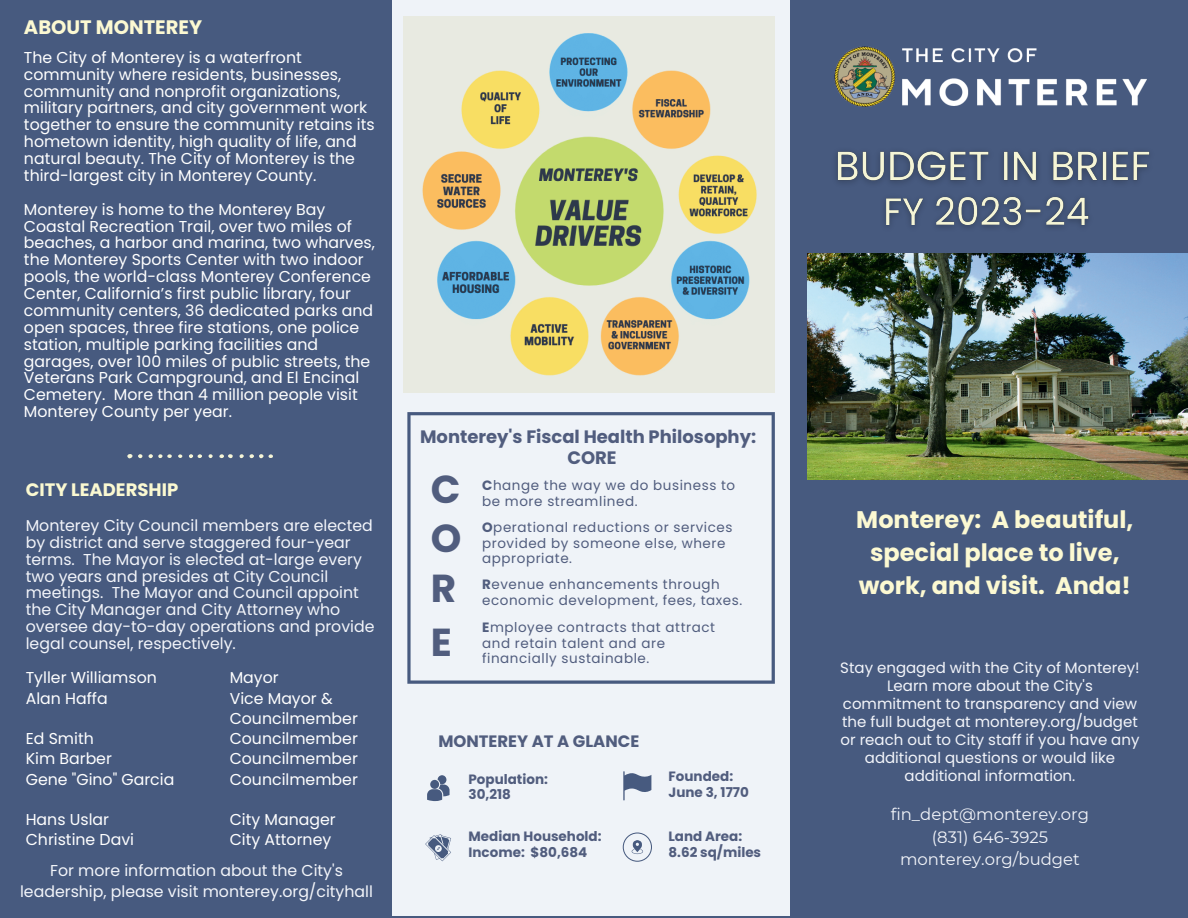
<style>
.page{position:relative;width:1188px;height:918px;background:#475a7f}
.page>*{position:absolute;margin:0;border:0;box-sizing:border-box;transform-origin:0 0}
.t1{font:700 39px/49.8px "Poppins";color:#515d7e;text-align:justify}
.t2{font:700 24px/32.7px "Poppins";color:#fcf9d2;text-align:center}
.t3{font:700 19.5px "Poppins";color:#fcf9d2}
.t4{font:700 18px/21.3px "Poppins";color:#515d7e;text-align:center}
.t5{font:700 18px "Poppins";color:#fbf9d1}
.t6{font:16.5px/22.5px "Montserrat";color:#f3f5fa;text-align:center}
.t7{font:700 16.5px "Poppins";color:#515d7e}
.t8{font:15.75px/16.8px "Poppins";color:#fff}
.t9{font:15.75px/16.8px "Poppins";color:#f3f5fa}
.t10{font:15px/18px "Poppins";color:#f3f5fa;text-align:center}
.t11{font:13.5px/15.8px "Poppins";letter-spacing:.04em;color:#515d7e}
.t12{font:700 13.5px/15.8px "Poppins";color:#515d7e}
.s1{font-weight:700}
</style>
<div class="page">
<div style="left:393px;top:0;width:397px;height:915px;background:#eff3f8"></div>
<img style="left:834px;top:46px;width:312px;height:61px">
<img style="left:807px;top:254px;width:381px;height:226px">
<img style="left:404px;top:17px;width:371px;height:375px">
<svg style="left:127px;top:454px;width:15px;height:4px"></svg>
<svg style="left:219px;top:454px;width:14px;height:4px"></svg>
<svg style="left:240px;top:454px;width:4px;height:4px"></svg>
<svg style="left:250px;top:454px;width:23px;height:4px"></svg>
<svg style="left:189px;top:454px;width:13px;height:4px"></svg>
<svg style="left:149px;top:454px;width:23px;height:4px"></svg>
<svg style="left:209px;top:454px;width:4px;height:4px"></svg>
<svg style="left:178px;top:454px;width:4px;height:4px"></svg>
<img style="left:836px;top:151px;width:314px;height:32px">
<img style="left:884px;top:196px;width:205px;height:32px">
<svg style="left:407px;top:412px;width:368px;height:272px"></svg>
<svg style="left:427px;top:775px;width:23px;height:26px"></svg>
<svg style="left:425px;top:834px;width:26px;height:27px"></svg>
<svg style="left:623px;top:771px;width:28px;height:29px"></svg>
<svg style="left:623px;top:832px;width:29px;height:30px"></svg>
<p class="t3" style="left:24px;top:16px;width:180px">ABOUT MONTEREY</p>
<p class="t8" style="left:24px;top:49px;width:352px">The City of Monterey is a waterfront community where residents, businesses, community and nonprofit organizations, military partners, and city government work together to ensure the community retains its hometown identity, high quality of life, and natural beauty. The City of Monterey is the third-largest city in Monterey County.</p>
<p class="t8" style="left:24px;top:201px;width:352px">Monterey is home to the Monterey Bay Coastal Recreation Trail, over two miles of beaches, a harbor and marina, two wharves, the Monterey Sports Center with two indoor pools, the world-class Monterey Conference Center, California’s first public library, four community centers, 36 dedicated parks and open spaces, three fire stations, one police station, multiple parking facilities and garages, over 100 miles of public streets, the Veterans Park Campground, and El Encinal Cemetery. More than 4 million people visit Monterey County per year.</p>
<p class="t4" style="left:420px;top:426px;width:338px">Monterey's Fiscal Health Philosophy:<br>CORE</p>
<h1 class="t1" style="left:431px;top:464px;width:32px">C O R</h1>
<h1 class="t1" style="left:431px;top:617px;width:23px">E</h1>
<p class="t5" style="left:26px;top:480px;width:154px">CITY LEADERSHIP</p>
<p class="t11" style="left:482px;top:478px;width:255px"><span class="s1">C</span>hange the way we do business to be more streamlined.</p>
<p class="t11" style="left:482px;top:519px;width:252px"><span class="s1">O</span>perational reductions or services provided by someone else, where appropriate.</p>
<p class="t11" style="left:482px;top:577px;width:262px"><span class="s1">R</span>evenue enhancements through economic development, fees, taxes.</p>
<p class="t11" style="left:482px;top:619px;width:234px"><span class="s1">E</span>mployee contracts that attract and retain talent and are financially sustainable.</p>
<p class="t9" style="left:26px;top:517px;width:350px">Monterey City Council members are elected by district and serve staggered four-year terms. The Mayor is elected at-large every two years and presides at City Council meetings. The Mayor and Council appoint the City Manager and City Attorney who oversee day-to-day operations and provide legal counsel, respectively.</p>
<p class="t8" style="left:26px;top:668px;width:133px;line-height:20.2px">Tyller Williamson<br>Alan Haffa</p>
<p class="t8" style="left:26px;top:729px;width:150px;line-height:20.2px">Ed Smith<br>Kim Barber<br>Gene "Gino" Garcia</p>
<p class="t8" style="left:26px;top:810px;width:110px;line-height:20.2px">Hans Uslar<br>Christine Davi</p>
<p class="t8" style="left:230px;top:668px;width:130px;line-height:20.2px">Mayor<br>Vice Mayor &amp;<br>Councilmember<br>Councilmember<br>Councilmember<br>Councilmember</p>
<p class="t8" style="left:230px;top:810px;width:108px;line-height:20.2px">City Manager<br>City Attorney</p>
<p class="t9" style="left:20px;top:861px;width:354px;line-height:20.2px;text-align:center">For more information about the City's leadership, please visit monterey.org/cityhall</p>
<p class="t7" style="left:438px;top:731px;width:202px">MONTEREY AT A GLANCE</p>
<p class="t12" style="left:469px;top:771px;width:81px">Population:<br>30,218</p>
<p class="t12" style="left:469px;top:829px;width:135px">Median Household:<br>Income: $80,684</p>
<p class="t12" style="left:669px;top:768px;width:82px">Founded:<br>June 3, 1770</p>
<p class="t12" style="left:669px;top:829px;width:94px">Land Area:<br>8.62 sq/miles</p>
<h2 class="t2" style="left:856px;top:504px;width:279px">Monterey: A beautiful, special place to live, work, and visit. Anda!</h2>
<p class="t10" style="left:840px;top:659px;width:301px">Stay engaged with the City of Monterey!<br>Learn more about the City's commitment to transparency and view the full budget at monterey.org/budget or reach out to City staff if you have any additional questions or would like additional information.</p>
<p class="t6" style="left:891px;top:802px;width:200px">fin_dept@monterey.org (831) 646-3925 monterey.org/budget</p>
</div>
